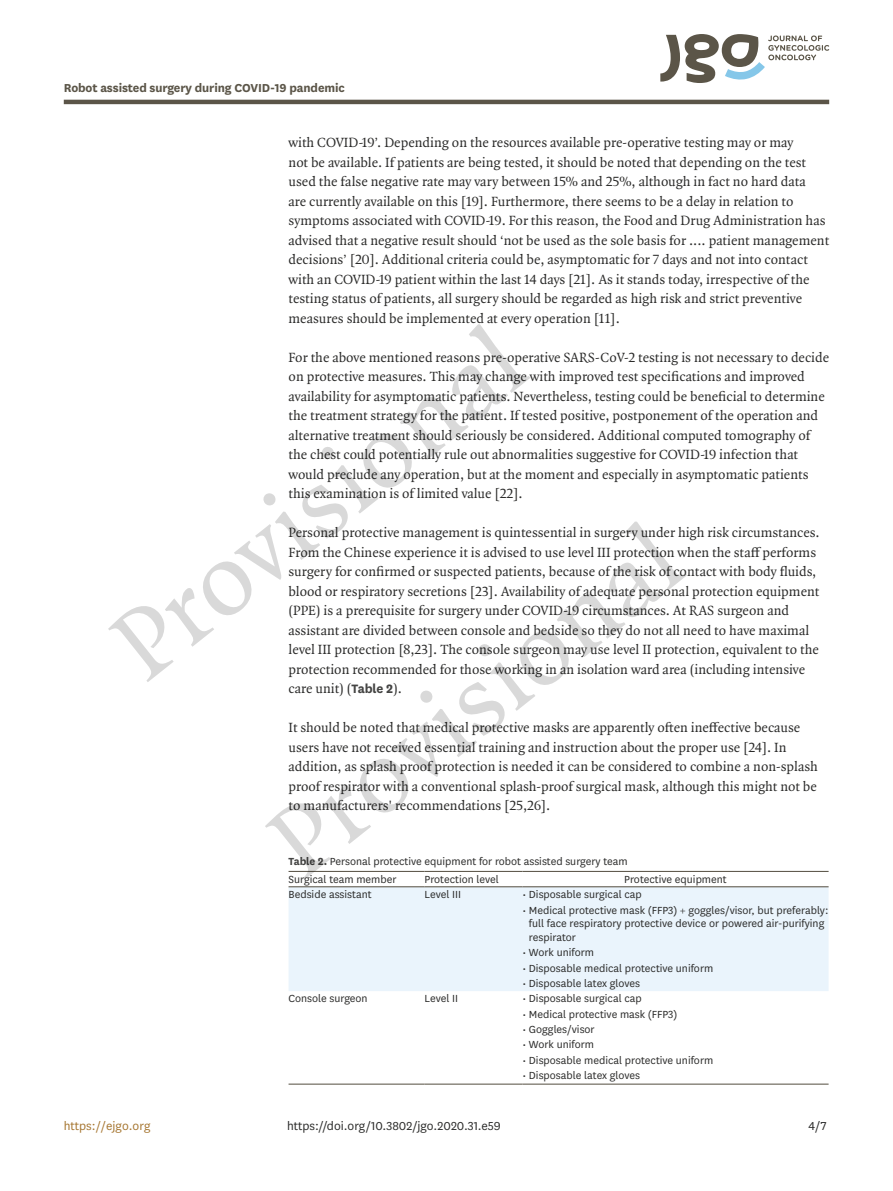
<style>
.page{position:relative;width:893px;height:1191px;background:#fff}
.page>*{position:absolute;margin:0;border:0;box-sizing:border-box;transform-origin:0 0}
.t1{font:105px "Quadraat";color:#000;scale:1.04 1}
.t2{font:14.25px/19.5px "Quadraat OT";color:#2b2b2a}
.t3{font:13.5px "National";color:#2b2b2a}
.t4{font:700 13.5px "National";letter-spacing:-.01em;color:#5b5548}
.t5{font:13.5px "National";color:#a67631}
.t6{font:12px/13.5px "National";color:#2b2b2a}
.s1{font-family:"National";font-weight:700;color:#444443}
.s2{font-weight:700;color:#444443}
</style>
<div class="page">
<hr style="left:64px;top:100px;width:765px;height:4px;background:#5b5548">
<svg style="left:660px;top:34px;width:169px;height:49px"></svg>
<div style="left:289px;top:887px;width:540px;height:104px;background:#eaf4fc"></div>
<hr style="left:289px;top:871px;width:136px;height:1px;background:#5b5548">
<hr style="left:425px;top:871px;width:97px;height:1px;background:#5b5548">
<hr style="left:522px;top:871px;width:307px;height:1px;background:#5b5548">
<hr style="left:289px;top:886px;width:136px;height:1px;background:#5b5548">
<hr style="left:425px;top:886px;width:97px;height:1px;background:#5b5548">
<hr style="left:522px;top:886px;width:307px;height:1px;background:#5b5548">
<hr style="left:289px;top:1083px;width:136px;height:1px;background:#5b5548">
<hr style="left:425px;top:1083px;width:97px;height:1px;background:#5b5548">
<hr style="left:522px;top:1083px;width:307px;height:1px;background:#5b5548">
<p class="t4" style="left:64px;top:78px;width:282px">Robot assisted surgery during COVID-19 pandemic</p>
<p class="t2" style="left:289px;top:133px;width:542px">with COVID-19’. Depending on the resources available pre-operative testing may or may<br>not be available. If patients are being tested, it should be noted that depending on the test used the false negative rate may vary between 15% and 25%, although in fact no hard data<br>are currently available on this [19]. Furthermore, there seems to be a delay in relation to symptoms associated with COVID-19. For this reason, the Food and Drug Administration has advised that a negative result should ‘not be used as the sole basis for .... patient management decisions’ [20]. Additional criteria could be, asymptomatic for 7 days and not into contact with an COVID-19 patient within the last 14 days [21]. As it stands today, irrespective of the testing status of patients, all surgery should be regarded as high risk and strict preventive measures should be implemented at every operation [11].</p>
<p class="t2" style="left:289px;top:347px;width:542px">For the above mentioned reasons pre-operative SARS-CoV-2 testing is not necessary to decide on protective measures. This may change with improved test specifications and improved availability for asymptomatic patients. Nevertheless, testing could be beneficial to determine the treatment strategy for the patient. If tested positive, postponement of the operation and alternative treatment should seriously be considered. Additional computed tomography of the chest could potentially rule out abnormalities suggestive for COVID-19 infection that would preclude any operation, but at the moment and especially in asymptomatic patients this examination is of limited value [22].</p>
<p class="t2" style="left:289px;top:522px;width:533px">Personal protective management is quintessential in surgery under high risk circumstances.<br>From the Chinese experience it is advised to use level III protection when the staff performs surgery for confirmed or suspected patients, because of the risk of contact with body fluids, blood or respiratory secretions [23]. Availability of adequate personal protection equipment (PPE) is a prerequisite for surgery under COVID-19 circumstances. At RAS surgeon and assistant are divided between console and bedside so they do not all need to have maximal level III protection [8,23]. The console surgeon may use level II protection, equivalent to the protection recommended for those working in an isolation ward area (including intensive care unit) (<span class="s1">Table 2</span>).</p>
<p class="t2" style="left:289px;top:717px;width:531px">It should be noted that medical protective masks are apparently often ineffective because users have not received essential training and instruction about the proper use [24]. In addition, as splash proof protection is needed it can be considered to combine a non-splash proof respirator with a conventional splash-proof surgical mask, although this might not be to manufacturers' recommendations [25,26].</p>
<h1 class="t1" style="left:91px;top:613px;width:476px;rotate:-38deg">Provisional</h1>
<h1 class="t1" style="left:247px;top:810px;width:476px;rotate:-38deg">Provisional</h1>
<p class="t6" style="left:289px;top:852px;width:341px;line-height:17.7px"><span class="s2">Table 2.</span> Personal protective equipment for robot assisted surgery team<br>Surgical team member</p>
<p class="t6" style="left:425px;top:871px;width:76px">Protection level</p>
<p class="t6" style="left:624px;top:871px;width:104px">Protective equipment</p>
<p class="t6" style="left:289px;top:887px;width:85px">Bedside assistant</p>
<p class="t6" style="left:425px;top:887px;width:38px">Level III</p>
<p class="t6" style="left:522px;top:887px;width:121px">• Disposable surgical cap</p>
<p class="t6" style="left:529px;top:902px;width:301px;text-indent:-6px">• Medical protective mask (FFP3) + goggles/visor, but preferably: full face respiratory protective device or powered air-purifying respirator</p>
<p class="t6" style="left:522px;top:945px;width:73px">• Work uniform</p>
<p class="t6" style="left:522px;top:960px;width:192px">• Disposable medical protective uniform</p>
<p class="t6" style="left:522px;top:976px;width:119px">• Disposable latex gloves</p>
<p class="t6" style="left:289px;top:991px;width:81px">Console surgeon</p>
<p class="t6" style="left:425px;top:991px;width:35px">Level II</p>
<p class="t6" style="left:522px;top:991px;width:121px">• Disposable surgical cap</p>
<p class="t6" style="left:522px;top:1006px;width:156px">• Medical protective mask (FFP3)</p>
<p class="t6" style="left:522px;top:1022px;width:74px">• Goggles/visor</p>
<p class="t6" style="left:522px;top:1037px;width:73px">• Work uniform</p>
<p class="t6" style="left:522px;top:1052px;width:192px">• Disposable medical protective uniform</p>
<p class="t6" style="left:522px;top:1068px;width:119px">• Disposable latex gloves</p>
<p class="t5" style="left:64px;top:1116px;width:88px">https://ejgo.org</p>
<p class="t3" style="left:287px;top:1116px;width:215px">https://doi.org/10.3802/jgo.2020.31.e59</p>
<p class="t3" style="left:808px;top:1116px;width:20px">4/7</p>
</div>
